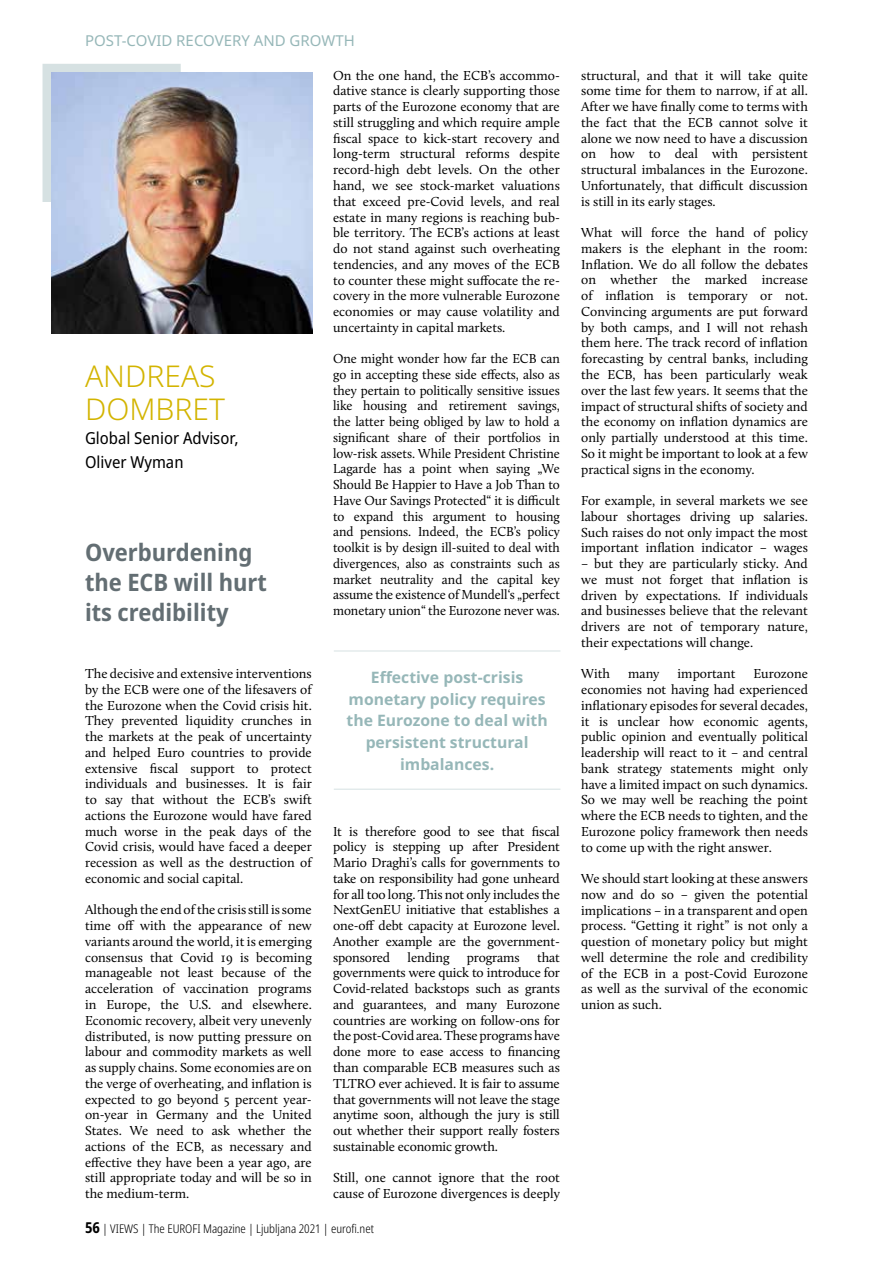
<style>
.page{position:relative;width:893px;height:1263px;background:#fff}
.page>*{position:absolute;margin:0;border:0;box-sizing:border-box;transform-origin:0 0}
.t1{font:300 30px/33px "Noto Sans";color:#d3b400}
.t2{font:700 semi-condensed 24px/30px "Noto Sans";color:#636e73}
.t3{font:semi-condensed 16.5px/24px "Noto Sans";color:#000}
.t4{font:700 15.75px/21.6px "Noto Sans";color:#96b7b8;text-align:center}
.t5{font:15px "Noto Sans";color:#96b7b8}
.t6{font:13.5px/15.8px "Calluna";color:#000;text-align:justify}
.t7{font:300 condensed 12px "Noto Sans";color:#000}
.s1{font-weight:700;font-size:15px}
</style>
<div class="page">
<hr style="left:334px;top:651px;width:226px;height:1px;background:#d6e1e2">
<hr style="left:334px;top:789px;width:226px;height:1px;background:#d6e1e2">
<div style="left:43px;top:64px;width:138px;height:138px;background:#d6e1e2"></div>
<img style="left:51px;top:72px;width:262px;height:262px">
<p class="t5" style="left:85px;top:30px;width:271px">POST-COVID RECOVERY AND GROWTH</p>
<h1 class="t1" style="left:85px;top:360px;width:141px">ANDREAS<br>DOMBRET</h1>
<p class="t3" style="left:85px;top:427px;width:155px">Global Senior Advisor,<br>Oliver Wyman</p>
<h2 class="t2" style="left:85px;top:538px;width:183px">Overburdening the ECB will hurt its credibility</h2>
<p class="t6" style="left:85px;top:666px;width:228px">The decisive and extensive interventions by the ECB were one of the lifesavers of the Eurozone when the Covid crisis hit.<br>They prevented liquidity crunches in the markets at the peak of uncertainty and helped Euro countries to provide extensive fiscal support to protect individuals and businesses. It is fair to say that without the ECB’s swift actions the Eurozone would have fared much worse in the peak days of the Covid crisis, would have faced a deeper recession as well as the destruction of economic and social capital.</p>
<p class="t6" style="left:85px;top:902px;width:228px">Although the end of the crisis still is some time off with the appearance of new variants around the world, it is emerging consensus that Covid 19 is becoming manageable not least because of the acceleration of vaccination programs in Europe, the U.S. and elsewhere.<br>Economic recovery, albeit very unevenly distributed, is now putting pressure on labour and commodity markets as well as supply chains. Some economies are on the verge of overheating, and inflation is expected to go beyond 5 percent year&shy;on-year in Germany and the United States. We need to ask whether the actions of the ECB, as necessary and effective they have been a year ago, are still appropriate today and will be so in the medium-term.</p>
<p class="t6" style="left:333px;top:67px;width:228px">On the one hand, the ECB’s accommo&shy;dative stance is clearly supporting those parts of the Eurozone economy that are still struggling and which require ample fiscal space to kick-start recovery and long-term structural reforms despite record-high debt levels. On the other hand, we see stock-market valuations that exceed pre-Covid levels, and real estate in many regions is reaching bub&shy;ble territory. The ECB’s actions at least do not stand against such overheating tendencies, and any moves of the ECB to counter these might suffocate the re&shy;covery in the more vulnerable Eurozone economies or may cause volatility and uncertainty in capital markets.</p>
<p class="t6" style="left:333px;top:351px;width:228px">One might wonder how far the ECB can go in accepting these side effects, also as they pertain to politically sensitive issues like housing and retirement savings, the latter being obliged by law to hold a significant share of their portfolios in low-risk assets. While President Christine Lagarde has a point when saying „We Should Be Happier to Have a Job Than to Have Our Savings Protected“ it is difficult to expand this argument to housing and pensions. Indeed, the ECB’s policy toolkit is by design ill-suited to deal with divergences, also as constraints such as market neutrality and the capital key assume the existence of Mundell‘s „perfect monetary union“ the Eurozone never was.</p>
<p class="t4" style="left:347px;top:667px;width:203px">Effective post-crisis monetary policy requires the Eurozone to deal with persistent structural imbalances.</p>
<p class="t6" style="left:333px;top:823px;width:228px">It is therefore good to see that fiscal policy is stepping up after President Mario Draghi’s calls for governments to take on responsibility had gone unheard for all too long. This not only includes the NextGenEU initiative that establishes a one-off debt capacity at Eurozone level.<br>Another example are the government&shy;sponsored</p>
<p class="t6" style="left:333px;top:949px;width:228px;text-indent:204px">that governments were quick to introduce for Covid-related backstops such as grants and guarantees, and many Eurozone countries are working on follow-ons for the post-Covid area. These programs have done more to ease access to financing than comparable ECB measures such as TLTRO ever achieved. It is fair to assume that governments will not leave the stage anytime soon, although the jury is still out whether their support really fosters sustainable economic growth.</p>
<p class="t6" style="left:333px;top:1170px;width:228px">Still, one cannot ignore that the root cause of Eurozone divergences is deeply</p>
<p class="t6" style="left:408px;top:949px;width:43px">lending</p>
<p class="t6" style="left:467px;top:949px;width:54px">programs</p>
<p class="t7" style="left:85px;top:1220px;width:290px"><span class="s1">56</span> | VIEWS | The EUROFI Magazine | Ljubljana 2021 | eurofi.net</p>
<p class="t6" style="left:581px;top:67px;width:228px">structural, and that it will take quite some time for them to narrow, if at all.<br>After we have finally come to terms with the fact that the ECB cannot solve it alone we now need to have a discussion on how to deal with persistent structural imbalances in the Eurozone.<br>Unfortunately, that difficult discussion is still in its early stages.</p>
<p class="t6" style="left:581px;top:225px;width:228px">What will force the hand of policy makers is the elephant in the room:<br>Inflation. We do all follow the debates on whether the marked increase of inflation is temporary or not.<br>Convincing arguments are put forward by both camps, and I will not rehash them here. The track record of inflation forecasting by central banks, including the ECB, has been particularly weak over the last few years. It seems that the impact of structural shifts of society and the economy on inflation dynamics are only partially understood at this time.<br>So it might be important to look at a few practical signs in the economy.</p>
<p class="t6" style="left:581px;top:492px;width:228px">For example, in several markets we see labour shortages driving up salaries.<br>Such raises do not only impact the most important inflation indicator – wages</p>
<p class="t6" style="left:581px;top:555px;width:228px">– but they are particularly sticky. And we must not forget that inflation is driven by expectations. If individuals and businesses believe that the relevant drivers are not of temporary nature, their expectations will change.</p>
<p class="t6" style="left:581px;top:666px;width:30px">With</p>
<p class="t6" style="left:628px;top:666px;width:33px">many</p>
<p class="t6" style="left:677px;top:666px;width:59px">important</p>
<p class="t6" style="left:581px;top:666px;width:228px;text-indent:172px">Eurozone economies not having had experienced inflationary episodes for several decades, it is unclear how economic agents, public opinion and eventually political leadership will react to it – and central bank strategy statements might only have a limited impact on such dynamics.<br>So we may well be reaching the point where the ECB needs to tighten, and the Eurozone policy framework then needs to come up with the right answer.</p>
<p class="t6" style="left:581px;top:871px;width:228px">We should start looking at these answers now and do so – given the potential implications – in a transparent and open process. “Getting it right” is not only a question of monetary policy but might well determine the role and credibility of the ECB in a post-Covid Eurozone as well as the survival of the economic union as such.</p>
</div>
